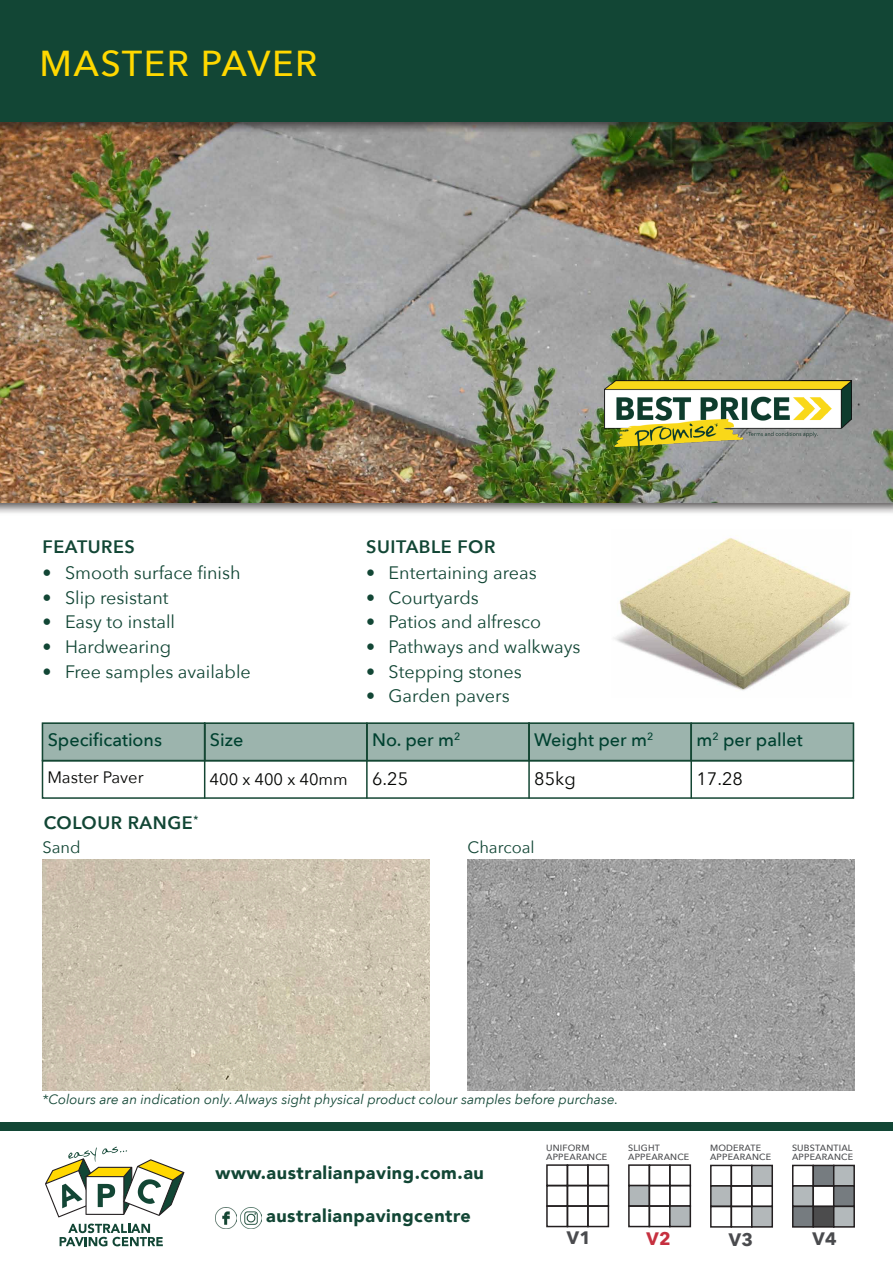
<style>
.page{position:relative;width:893px;height:1263px;background:#fff}
.page>*{position:absolute;margin:0;border:0;box-sizing:border-box;transform-origin:0 0}
.t1{font:500 36px "Avenir Next";letter-spacing:.04em;color:#ffd800}
.t2{font:18px "Avenir Next";color:#124635}
.t3{font:900 18px "Avenir";letter-spacing:.03em;color:#124635}
.t4{font:500 18px "Avenir Next";color:#004130}
.body{font:600 18px "Avenir Next";letter-spacing:.03em;color:#124635}
.t5{font:18px "Avenir Next";color:#040503}
.body-2{font:700 18px "Avenir Next";color:#4a4b4e}
.body-3{font:700 18px "Avenir Next";color:#c6303f}
.t6{font:16.5px "Avenir Next";color:#040503}
.body_heading{font:16.5px "Avenir Next";color:#124635}
.body-4{font:italic 13.5px "Avenir Next";color:#124635}
.body-5{font:500 9px "Avenir Next";letter-spacing:.02em;color:#4a4b4e}
</style>
<div class="page">
<div style="left:0;top:398px;width:893px;height:118px;background:#231f20;opacity:.75"></div>
<img style="left:0;top:135px;width:893px;height:367px">
<img style="left:614px;top:538px;width:237px;height:153px">
<div style="left:42px;top:722px;width:812px;height:39px;background:#9cb4ad"></div>
<img style="left:43px;top:859px;width:386px;height:231px">
<img style="left:467px;top:859px;width:387px;height:231px">
<div style="left:0;top:0;width:893px;height:135px;background:#231f20;opacity:.75"></div>
<div style="left:0;top:0;width:893px;height:121px;background:#124635"></div>
<img style="left:605px;top:381px;width:246px;height:71px">
<div style="left:42px;top:722px;width:163px;height:39px;border:2px solid #144633"></div>
<div style="left:204px;top:722px;width:164px;height:39px;border:2px solid #144633"></div>
<div style="left:366px;top:722px;width:164px;height:39px;border:2px solid #144633"></div>
<div style="left:528px;top:722px;width:164px;height:39px;border:2px solid #144633"></div>
<div style="left:690px;top:722px;width:164px;height:39px;border:2px solid #144633"></div>
<hr style="left:204px;top:723px;width:1px;height:75px;background:#144633">
<hr style="left:366px;top:723px;width:2px;height:75px;background:#144633">
<div style="left:42px;top:760px;width:812px;height:39px;border:2px solid #144633"></div>
<hr style="left:690px;top:723px;width:2px;height:75px;background:#144633">
<hr style="left:528px;top:722px;width:2px;height:76px;background:#144633">
<div style="left:546px;top:1164px;width:22px;height:22px;border:2px solid #231f20"></div>
<div style="left:567px;top:1164px;width:22px;height:22px;border:2px solid #231f20"></div>
<div style="left:587px;top:1164px;width:22px;height:22px;border:2px solid #231f20"></div>
<div style="left:546px;top:1185px;width:22px;height:22px;border:2px solid #231f20"></div>
<div style="left:567px;top:1185px;width:22px;height:22px;border:2px solid #231f20"></div>
<div style="left:587px;top:1185px;width:22px;height:22px;border:2px solid #231f20"></div>
<div style="left:546px;top:1205px;width:22px;height:22px;border:2px solid #231f20"></div>
<div style="left:567px;top:1205px;width:22px;height:22px;border:2px solid #231f20"></div>
<div style="left:587px;top:1205px;width:22px;height:22px;border:2px solid #231f20"></div>
<div style="left:628px;top:1164px;width:22px;height:22px;border:2px solid #231f20"></div>
<div style="left:649px;top:1164px;width:22px;height:22px;border:2px solid #231f20"></div>
<div style="left:669px;top:1164px;width:22px;height:22px;border:2px solid #231f20"></div>
<div style="left:629px;top:1185px;width:20px;height:21px;background:#b1b7b9"></div>
<div style="left:628px;top:1185px;width:22px;height:22px;border:2px solid #231f20"></div>
<div style="left:649px;top:1185px;width:22px;height:22px;border:2px solid #231f20"></div>
<div style="left:669px;top:1185px;width:22px;height:22px;border:2px solid #231f20"></div>
<div style="left:628px;top:1205px;width:22px;height:22px;border:2px solid #231f20"></div>
<div style="left:649px;top:1205px;width:22px;height:22px;border:2px solid #231f20"></div>
<div style="left:670px;top:1206px;width:20px;height:20px;background:#b1b7b9"></div>
<div style="left:669px;top:1205px;width:22px;height:22px;border:2px solid #231f20"></div>
<div style="left:710px;top:1165px;width:22px;height:22px;border:2px solid #231f20"></div>
<div style="left:731px;top:1165px;width:21px;height:22px;border:2px solid #231f20"></div>
<div style="left:752px;top:1165px;width:20px;height:21px;background:#b3b8ba"></div>
<div style="left:751px;top:1165px;width:22px;height:22px;border:2px solid #231f20"></div>
<div style="left:711px;top:1186px;width:20px;height:20px;background:#b3b8ba"></div>
<div style="left:710px;top:1185px;width:22px;height:22px;border:2px solid #231f20"></div>
<div style="left:731px;top:1185px;width:21px;height:22px;border:2px solid #231f20"></div>
<div style="left:751px;top:1185px;width:22px;height:22px;border:2px solid #231f20"></div>
<div style="left:710px;top:1206px;width:22px;height:21px;border:2px solid #231f20"></div>
<div style="left:731px;top:1206px;width:21px;height:21px;border:2px solid #231f20"></div>
<div style="left:752px;top:1206px;width:20px;height:21px;background:#b3b8ba"></div>
<div style="left:751px;top:1206px;width:22px;height:21px;border:2px solid #231f20"></div>
<div style="left:792px;top:1165px;width:22px;height:22px;border:2px solid #231f20"></div>
<div style="left:813px;top:1165px;width:21px;height:21px;background:#767c80"></div>
<div style="left:812px;top:1165px;width:22px;height:22px;border:2px solid #231f20"></div>
<div style="left:834px;top:1165px;width:20px;height:21px;background:#b3b9bb"></div>
<div style="left:833px;top:1165px;width:22px;height:22px;border:2px solid #231f20"></div>
<div style="left:793px;top:1186px;width:20px;height:20px;background:#b3b9bb"></div>
<div style="left:792px;top:1185px;width:22px;height:22px;border:2px solid #231f20"></div>
<div style="left:812px;top:1185px;width:22px;height:22px;border:2px solid #231f20"></div>
<div style="left:834px;top:1186px;width:20px;height:20px;background:#767c80"></div>
<div style="left:833px;top:1185px;width:22px;height:22px;border:2px solid #231f20"></div>
<div style="left:793px;top:1206px;width:20px;height:21px;background:#767c80"></div>
<div style="left:792px;top:1206px;width:22px;height:21px;border:2px solid #231f20"></div>
<div style="left:813px;top:1206px;width:21px;height:21px;background:#4c4c4d"></div>
<div style="left:812px;top:1206px;width:22px;height:21px;border:2px solid #231f20"></div>
<div style="left:834px;top:1206px;width:20px;height:21px;background:#b3b9bb"></div>
<div style="left:833px;top:1206px;width:22px;height:21px;border:2px solid #231f20"></div>
<div style="left:0;top:1123px;width:893px;height:8px;background:#124635"></div>
<svg style="left:60px;top:1223px;width:103px;height:23px"></svg>
<svg style="left:45px;top:1147px;width:139px;height:70px"></svg>
<img style="left:215px;top:1207px;width:21px;height:21px">
<img style="left:241px;top:1207px;width:21px;height:21px">
<p class="t1" style="left:40px;top:33px;width:279px">MASTER PAVER</p>
<p class="body" style="left:42px;top:531px;width:94px">FEATURES</p>
<p class="t2" style="left:42px;top:558px;width:200px">• Smooth surface finish</p>
<p class="t2" style="left:42px;top:582px;width:128px">• Slip resistant</p>
<p class="t2" style="left:42px;top:607px;width:134px">• Easy to install</p>
<p class="t2" style="left:42px;top:631px;width:130px">• Hardwearing</p>
<p class="t2" style="left:42px;top:656px;width:210px">• Free samples available</p>
<p class="body" style="left:366px;top:531px;width:131px">SUITABLE FOR</p>
<p class="t2" style="left:366px;top:558px;width:172px">• Entertaining areas</p>
<p class="t2" style="left:366px;top:582px;width:114px">• Courtyards</p>
<p class="t2" style="left:366px;top:607px;width:176px">• Patios and alfresco</p>
<p class="t2" style="left:366px;top:631px;width:216px">• Pathways and walkways</p>
<p class="t2" style="left:366px;top:656px;width:157px">• Stepping stones</p>
<p class="t2" style="left:366px;top:681px;width:145px">• Garden pavers</p>
<p class="t4" style="left:48px;top:725px;width:116px">Specifications</p>
<p class="t4" style="left:210px;top:725px;width:35px">Size</p>
<p class="t4" style="left:372px;top:725px;width:90px">No. per m<sup>2</sup></p>
<p class="t4" style="left:534px;top:725px;width:121px">Weight per m<sup>2</sup></p>
<p class="t4" style="left:696px;top:725px;width:108px">m<sup>2</sup> per pallet</p>
<p class="t6" style="left:47px;top:763px;width:98px">Master Paver</p>
<p class="t6" style="left:210px;top:765px;width:140px">400 x 400 x 40mm</p>
<p class="t5" style="left:372px;top:764px;width:38px">6.25</p>
<p class="t5" style="left:534px;top:764px;width:43px">85kg</p>
<p class="t5" style="left:696px;top:764px;width:48px">17.28</p>
<p class="body" style="left:44px;top:807px;width:156px">COLOUR RANGE<sup>*</sup></p>
<p class="body_heading" style="left:43px;top:833px;width:40px">Sand</p>
<p class="body_heading" style="left:467px;top:833px;width:69px">Charcoal</p>
<p class="body-4" style="left:43px;top:1088px;width:577px">*Colours are an indication only. Always sight physical product colour samples before purchase.</p>
<p class="t3" style="left:215px;top:1158px;width:270px">www.australianpaving.com.au</p>
<p class="t3" style="left:266px;top:1200px;width:206px">australianpavingcentre</p>
<p class="body-5" style="left:546px;top:1140px;width:45px">UNIFORM</p>
<p class="body-5" style="left:546px;top:1150px;width:63px">APPEARANCE</p>
<p class="body-5" style="left:628px;top:1140px;width:33px">SLIGHT</p>
<p class="body-5" style="left:628px;top:1150px;width:63px">APPEARANCE</p>
<p class="body-5" style="left:710px;top:1140px;width:53px">MODERATE</p>
<p class="body-5" style="left:710px;top:1150px;width:63px">APPEARANCE</p>
<p class="body-5" style="left:792px;top:1140px;width:62px">SUBSTANTIAL</p>
<p class="body-5" style="left:792px;top:1150px;width:63px">APPEARANCE</p>
<p class="body-2" style="left:567px;top:1222px;width:26px">V1</p>
<p class="body-3" style="left:647px;top:1223px;width:26px">V2</p>
<p class="body-2" style="left:729px;top:1224px;width:26px">V3</p>
<p class="body-2" style="left:812px;top:1223px;width:26px">V4</p>
</div>
